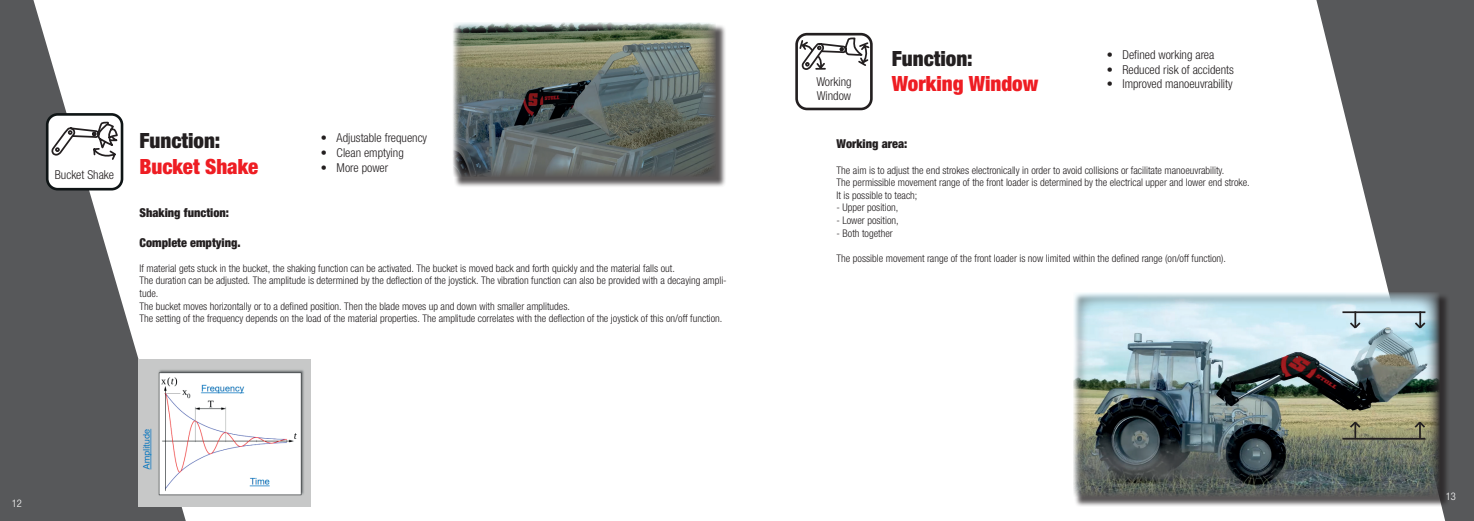
<style>
.page{position:relative;width:1474px;height:521px;background:#fff}
.page>*{position:absolute;margin:0;border:0;box-sizing:border-box;transform-origin:0 0}
.t1{font:900 condensed 21px "Helvetica Neue LTW1 G";color:#ee1d23}
.t2{font:900 condensed 21px "Helvetica Neue LTW1 G";color:#231f20}
.t3{font:300 condensed 12.25px/14.7px "Helvetica Neue LTW1 G";color:#231f20}
.t4{font:900 condensed 12.25px "Helvetica Neue LTW1 G";color:#231f20}
.t5{font:300 condensed 10.5px/12.6px "Helvetica Neue LTW1 G";color:#231f20}
.t6{font:300 condensed 10.5px "Helvetica Neue LTW1 G";color:#fff}
</style>
<div class="page">
<svg style="left:0;top:0;width:186px;height:521px;fill:#57585a"></svg>
<div style="left:47px;top:114px;width:75px;height:75px;background:#fff;border-radius:10px"></div>
<div style="left:46px;top:113px;width:77px;height:77px;border:3px solid #0f1516;border-radius:10px"></div>
<svg style="left:51px;top:122px;width:67px;height:38px"></svg>
<img style="left:139px;top:360px;width:171px;height:147px">
<div style="left:795px;top:33px;width:77px;height:77px;border:3px solid #231f20;border-radius:10px"></div>
<svg style="left:796px;top:38px;width:74px;height:35px"></svg>
<svg style="left:1316px;top:0;width:157px;height:521px;fill:#57585a"></svg>
<div style="left:454px;top:24px;width:272px;height:163px;background:#231f20;opacity:.75"></div>
<img style="left:453px;top:22px;width:262px;height:155px">
<div style="left:1074px;top:293px;width:375px;height:214px;background:#231f20;opacity:.75"></div>
<img style="left:1073px;top:292px;width:365px;height:204px">
<hr style="left:1342px;top:311px;width:83px;height:2px;background:#231f20">
<hr style="left:1342px;top:438px;width:83px;height:2px;background:#231f20">
<svg style="left:1347px;top:420px;width:15px;height:18px"></svg>
<svg style="left:1412px;top:420px;width:14px;height:19px"></svg>
<svg style="left:1347px;top:311px;width:15px;height:19px"></svg>
<svg style="left:1412px;top:311px;width:15px;height:19px"></svg>
<p class="t3" style="left:55px;top:168px;width:61px">Bucket Shake</p>
<p class="t3" style="left:321px;top:131px;width:108px">• Adjustable frequency</p>
<p class="t3" style="left:321px;top:145px;width:84px">• Clean emptying</p>
<p class="t3" style="left:321px;top:160px;width:69px">• More power</p>
<h1 class="t2" style="left:139px;top:128px;width:82px">Function:</h1>
<h1 class="t1" style="left:139px;top:154px;width:120px">Bucket Shake</h1>
<p class="t4" style="left:140px;top:205px;width:91px">Shaking function:</p>
<p class="t4" style="left:140px;top:235px;width:103px">Complete emptying.</p>
<p class="t5" style="left:140px;top:262px;width:588px">If material gets stuck in the bucket, the shaking function can be activated. The bucket is moved back and forth quickly and the material falls out.<br>The duration can be adjusted. The amplitude is determined by the deflection of the joystick. The vibration function can also be provided with a decaying ampli&shy;tude.<br>The bucket moves horizontally or to a defined position. Then the blade moves up and down with smaller amplitudes.<br>The setting of the frequency depends on the load of the material properties. The amplitude correlates with the deflection of the joystick of this on/off function.</p>
<p class="t6" style="left:12px;top:497px;width:12px">12</p>
<p class="t3" style="left:816px;top:74px;width:37px">Working<br>Window</p>
<h1 class="t2" style="left:891px;top:46px;width:82px">Function:</h1>
<h1 class="t1" style="left:891px;top:71px;width:148px">Working Window</h1>
<p class="t3" style="left:1106px;top:47px;width:109px">• Defined working area</p>
<p class="t3" style="left:1106px;top:62px;width:129px">• Reduced risk of accidents</p>
<p class="t3" style="left:1106px;top:77px;width:127px">• Improved manoeuvrability</p>
<p class="t4" style="left:836px;top:137px;width:72px">Working area:</p>
<p class="t5" style="left:836px;top:164px;width:414px">The aim is to adjust the end strokes electronically in order to avoid collisions or facilitate manoeuvrability.<br>The permissible movement range of the front loader is determined by the electrical upper and lower end stroke.<br>It is possible to teach;</p>
<p class="t5" style="left:836px;top:201px;width:63px">- Upper position,</p>
<p class="t5" style="left:836px;top:214px;width:64px">- Lower position,</p>
<p class="t5" style="left:836px;top:227px;width:58px">- Both together</p>
<p class="t5" style="left:836px;top:252px;width:391px">The possible movement range of the front loader is now limited within the defined range (on/off function).</p>
<p class="t6" style="left:1445px;top:490px;width:12px">13</p>
</div>
